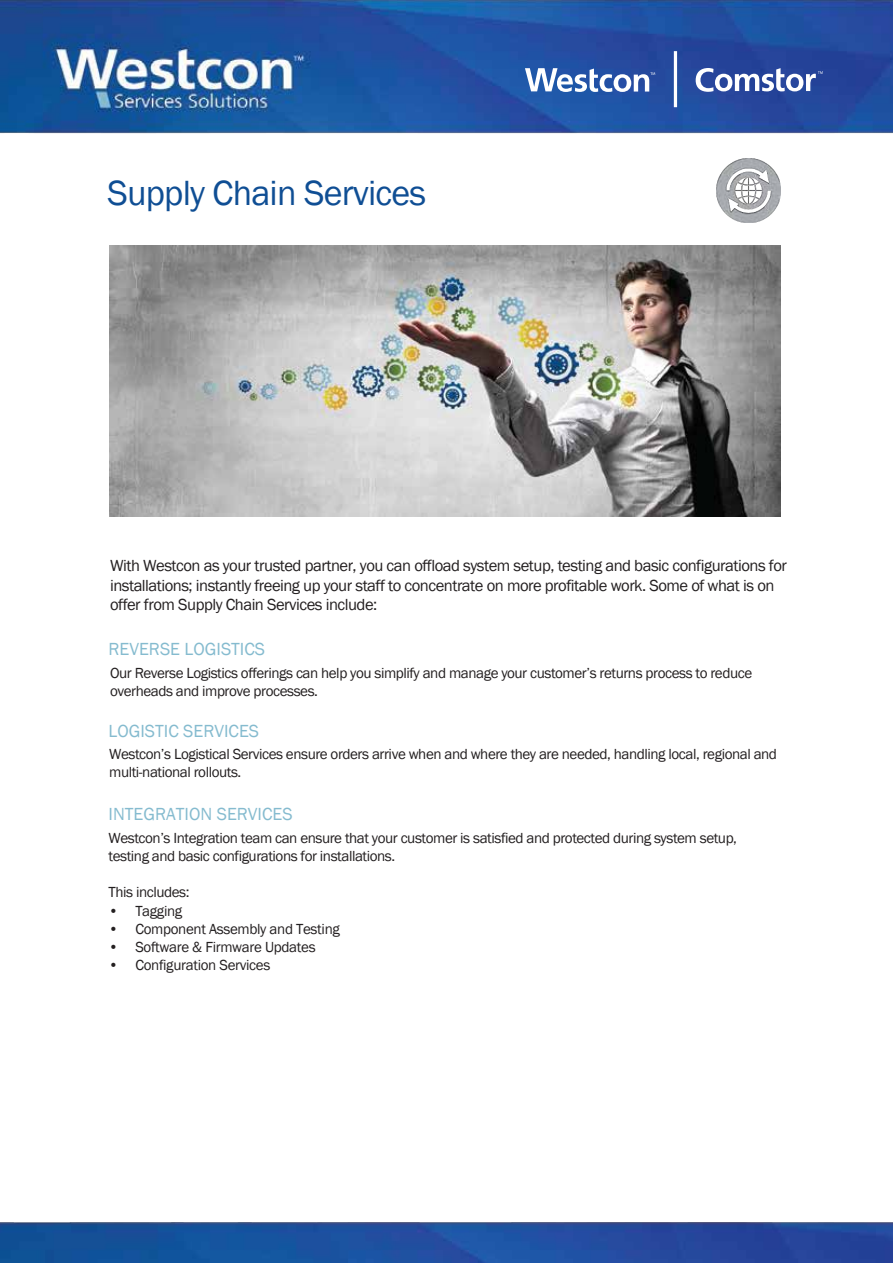
<style>
.page{position:relative;width:893px;height:1263px;background:#fff}
.page>*{position:absolute;margin:0;border:0;box-sizing:border-box;transform-origin:0 0}
.t1{font:36px "Franklin Gothic";letter-spacing:-.02em;color:#0f4e94}
.t2{font:18px "Franklin Gothic";color:#85bbcf}
.t3{font:16.5px/19.8px "Franklin Gothic";letter-spacing:-.03em;color:#231f20}
.t4{font:15px/18px "Franklin Gothic";letter-spacing:-.03em;color:#231f20}
</style>
<div class="page">
<img style="left:0;top:0;width:893px;height:134px">
<img style="left:0;top:1222px;width:893px;height:41px">
<svg style="left:696px;top:68px;width:127px;height:24px"></svg>
<svg style="left:525px;top:68px;width:130px;height:24px"></svg>
<hr style="left:674px;top:51px;width:3px;height:56px;background:#fff">
<img style="left:109px;top:245px;width:671px;height:271px">
<img style="left:717px;top:159px;width:63px;height:63px">
<h1 class="t1" style="left:107px;top:170px;width:320px">Supply Chain Services</h1>
<p class="t3" style="left:110px;top:556px;width:678px">With Westcon as your trusted partner, you can offload system setup, testing and basic configurations for installations; instantly freeing up your staff to concentrate on more profitable work. Some of what is on offer from Supply Chain Services include:</p>
<p class="t2" style="left:109px;top:638px;width:158px">REVERSE LOGISTICS</p>
<p class="t4" style="left:110px;top:665px;width:644px">Our Reverse Logistics offerings can help you simplify and manage your customer’s returns process to reduce overheads and improve processes.</p>
<p class="t2" style="left:109px;top:720px;width:152px">LOGISTIC SERVICES</p>
<p class="t4" style="left:109px;top:746px;width:669px">Westcon’s Logistical Services ensure orders arrive when and where they are needed, handling local, regional and multi-national rollouts.</p>
<p class="t2" style="left:109px;top:802px;width:186px">INTEGRATION SERVICES</p>
<p class="t4" style="left:109px;top:830px;width:630px">Westcon’s Integration team can ensure that your customer is satisfied and protected during system setup, testing and basic configurations for installations.</p>
<p class="t4" style="left:109px;top:884px;width:82px">This includes:</p>
<p class="t4" style="left:109px;top:902px;width:75px">• Tagging</p>
<p class="t4" style="left:109px;top:920px;width:233px">• Component Assembly and Testing</p>
<p class="t4" style="left:109px;top:938px;width:209px">• Software &amp; Firmware Updates</p>
<p class="t4" style="left:109px;top:956px;width:163px">• Configuration Services</p>
</div>
